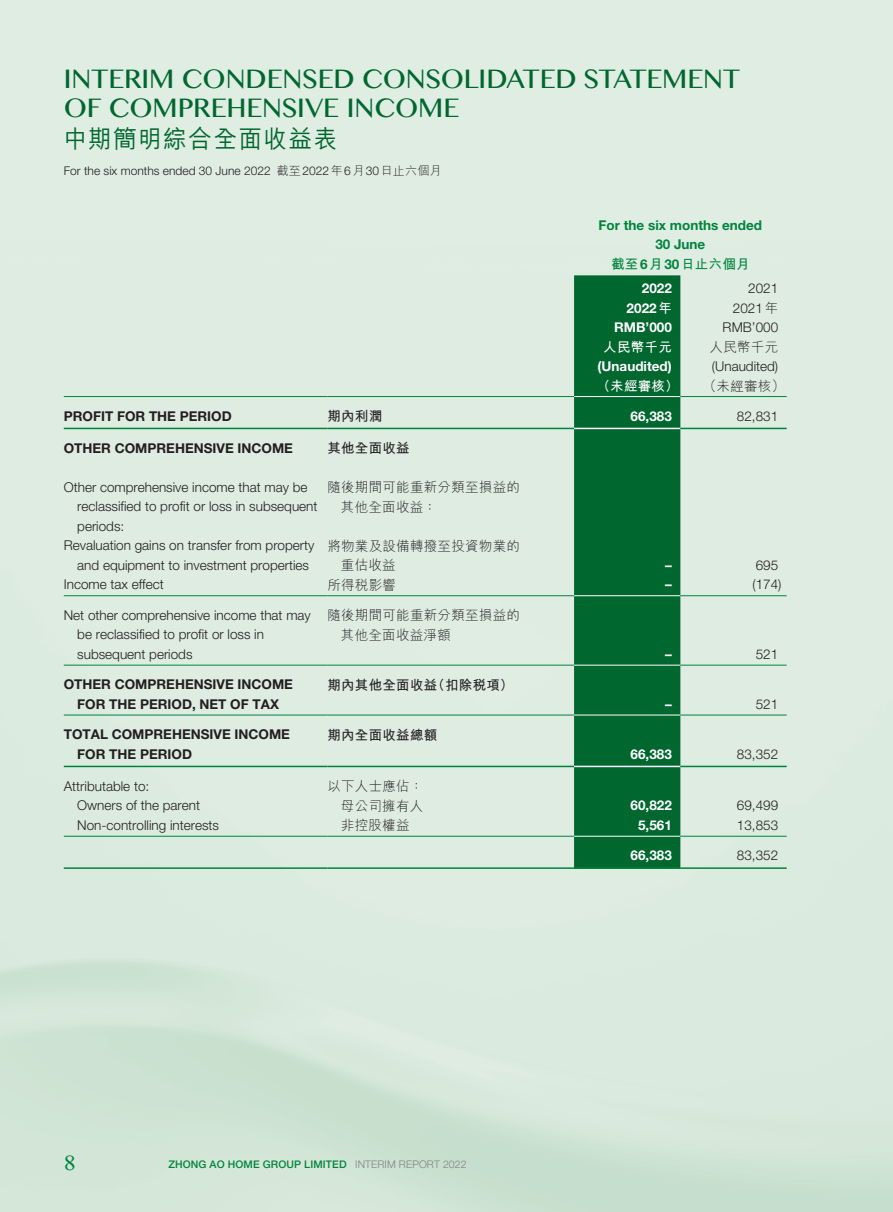
<style>
.page{position:relative;width:893px;height:1212px;background:#fff}
.page>*{position:absolute;margin:0;border:0;box-sizing:border-box;transform-origin:0 0}
.t1{font:27px "Gurmukhi MN";letter-spacing:-.005em;color:#00672e}
.t2{font:500 24.75px "M Hei HK";letter-spacing:.06em;color:#00672e;scale:.95 1}
.t3{font:21px "Gurmukhi MN";color:#00843d}
._50_Table_txt{font:300 13.5px "Helvetica Neue LT Std";color:#231f20}
._50_Table_txt-2{font:700 13.5px "Helvetica Neue LT Std";color:#231f20}
._50_Table_txt-3{font:300 13.5px "M Hei HK";letter-spacing:.02em;color:#231f20}
._50_Table_txt-4{font:700 13.5px "Helvetica Neue LT Std";color:#fff}
._50_Table_txt-5{font:700 13.5px "M Hei HK";letter-spacing:.02em;color:#231f20}
._50_Table_txt-6{font:700 13.5px "Helvetica Neue LT Std";color:#00843d}
._50_Table_txt-7{font:700 13.5px "M Hei HK";letter-spacing:.02em;color:#00843d}
._50_Table_txt-8{font:700 13.5px "M Hei HK";letter-spacing:.02em;color:#fff}
.t4{font:300 12px "Helvetica Neue LT Std";color:#231f20}
.t5{font:500 10.5px "Helvetica Neue LT Std";letter-spacing:.01em;color:#00843d}
.s1{font-family:"M Hei HK"}
.s2{font-family:"Helvetica Neue LT Std"}
.s3{font-weight:300;color:#808285}
</style>
<div class="page">
<div style="left:574px;top:275px;width:106px;height:592px;background:#00672e"></div>
<hr style="left:64px;top:396px;width:263px;height:1px;background:#00843d">
<hr style="left:327px;top:396px;width:247px;height:1px;background:#00843d">
<hr style="left:574px;top:396px;width:106px;height:1px;background:#fff">
<hr style="left:680px;top:396px;width:107px;height:1px;background:#00843d">
<hr style="left:64px;top:428px;width:263px;height:1px;background:#00843d">
<hr style="left:327px;top:428px;width:247px;height:1px;background:#00843d">
<hr style="left:574px;top:428px;width:106px;height:1px;background:#fff">
<hr style="left:680px;top:428px;width:107px;height:1px;background:#00843d">
<hr style="left:64px;top:595px;width:263px;height:1px;background:#00843d">
<hr style="left:327px;top:595px;width:247px;height:1px;background:#00843d">
<hr style="left:574px;top:595px;width:106px;height:1px;background:#fff">
<hr style="left:680px;top:595px;width:107px;height:1px;background:#00843d">
<hr style="left:64px;top:665px;width:263px;height:1px;background:#00843d">
<hr style="left:327px;top:665px;width:247px;height:1px;background:#00843d">
<hr style="left:574px;top:665px;width:106px;height:1px;background:#fff">
<hr style="left:680px;top:665px;width:107px;height:1px;background:#00843d">
<hr style="left:64px;top:715px;width:263px;height:1px;background:#00843d">
<hr style="left:327px;top:715px;width:247px;height:1px;background:#00843d">
<hr style="left:574px;top:715px;width:106px;height:1px;background:#fff">
<hr style="left:680px;top:715px;width:107px;height:1px;background:#00843d">
<hr style="left:64px;top:766px;width:263px;height:1px;background:#00843d">
<hr style="left:327px;top:766px;width:247px;height:1px;background:#00843d">
<hr style="left:574px;top:766px;width:106px;height:1px;background:#fff">
<hr style="left:680px;top:766px;width:107px;height:1px;background:#00843d">
<hr style="left:64px;top:836px;width:263px;height:1px;background:#00843d">
<hr style="left:327px;top:836px;width:247px;height:1px;background:#00843d">
<hr style="left:574px;top:836px;width:106px;height:1px;background:#fff">
<hr style="left:680px;top:836px;width:107px;height:1px;background:#00843d">
<hr style="left:64px;top:867px;width:263px;height:2px;background:#00843d">
<hr style="left:327px;top:867px;width:247px;height:2px;background:#00843d">
<hr style="left:574px;top:867px;width:106px;height:2px;background:#00843d">
<hr style="left:680px;top:867px;width:107px;height:2px;background:#00843d">
<p class="t1" style="left:64px;top:63px;width:678px">INTERIM CONDENSED CONSOLIDATED STATEMENT</p>
<p class="t1" style="left:64px;top:92px;width:397px">OF COMPREHENSIVE INCOME</p>
<p class="t2" style="left:64px;top:120px;width:290px">中期簡明綜合全面收益表</p>
<p class="t4" style="left:64px;top:164px;width:379px">For the six months ended 30 June 2022 <span class="s1">截至</span>2022<span class="s1">年</span>6<span class="s1">月</span>30<span class="s1">日止六個月</span></p>
<p class="_50_Table_txt-6" style="left:599px;top:217px;width:165px">For the six months ended</p>
<p class="_50_Table_txt-6" style="left:655px;top:236px;width:52px">30 June</p>
<p class="_50_Table_txt-7" style="left:611px;top:255px;width:140px">截至<span class="s2">6</span>月<span class="s2">30</span>日止六個月</p>
<p class="_50_Table_txt-4" style="left:642px;top:279px;width:32px">2022</p>
<p class="_50_Table_txt" style="left:748px;top:279px;width:32px">2021</p>
<p class="_50_Table_txt-4" style="left:627px;top:299px;width:47px">2022<span class="s1">年</span></p>
<p class="_50_Table_txt" style="left:733px;top:300px;width:47px">2021<span class="s1">年</span></p>
<p class="_50_Table_txt-4" style="left:614px;top:318px;width:59px">RMB’000</p>
<p class="_50_Table_txt" style="left:723px;top:318px;width:57px">RMB’000</p>
<p class="_50_Table_txt-8" style="left:603px;top:337px;width:70px">人民幣千元</p>
<p class="_50_Table_txt-3" style="left:710px;top:340px;width:70px">人民幣千元</p>
<p class="_50_Table_txt-4" style="left:598px;top:357px;width:76px">(Unaudited)</p>
<p class="_50_Table_txt" style="left:712px;top:357px;width:68px">(Unaudited)</p>
<p class="_50_Table_txt-8" style="left:597px;top:376px;width:83px">（未經審核）</p>
<p class="_50_Table_txt-3" style="left:703px;top:379px;width:83px">（未經審核）</p>
<p class="_50_Table_txt-2" style="left:64px;top:407px;width:169px">PROFIT FOR THE PERIOD</p>
<p class="_50_Table_txt-5" style="left:327px;top:406px;width:56px">期內利潤</p>
<p class="_50_Table_txt-4" style="left:631px;top:407px;width:43px">66,383</p>
<p class="_50_Table_txt" style="left:737px;top:407px;width:43px">82,831</p>
<p class="_50_Table_txt-2" style="left:64px;top:440px;width:231px">OTHER COMPREHENSIVE INCOME</p>
<p class="_50_Table_txt-5" style="left:327px;top:439px;width:84px">其他全面收益</p>
<p class="_50_Table_txt" style="left:64px;top:479px;width:245px">Other comprehensive income that may be</p>
<p class="_50_Table_txt" style="left:77px;top:498px;width:242px">reclassified to profit or loss in subsequent</p>
<p class="_50_Table_txt" style="left:77px;top:518px;width:49px">periods:</p>
<p class="_50_Table_txt-3" style="left:327px;top:480px;width:194px">隨後期間可能重新分類至損益的</p>
<p class="_50_Table_txt-3" style="left:341px;top:500px;width:97px">其他全面收益：</p>
<p class="_50_Table_txt" style="left:64px;top:537px;width:252px">Revaluation gains on transfer from property</p>
<p class="_50_Table_txt" style="left:77px;top:557px;width:233px">and equipment to investment properties</p>
<p class="_50_Table_txt-3" style="left:327px;top:539px;width:194px">將物業及設備轉撥至投資物業的</p>
<p class="_50_Table_txt-3" style="left:341px;top:558px;width:56px">重估收益</p>
<p class="_50_Table_txt-4" style="left:665px;top:557px;width:8px">–</p>
<p class="_50_Table_txt" style="left:756px;top:557px;width:24px">695</p>
<p class="_50_Table_txt" style="left:64px;top:576px;width:102px">Income tax effect</p>
<p class="_50_Table_txt-3" style="left:327px;top:578px;width:70px">所得稅影響</p>
<p class="_50_Table_txt-4" style="left:665px;top:576px;width:8px">–</p>
<p class="_50_Table_txt" style="left:752px;top:576px;width:31px">(174)</p>
<p class="_50_Table_txt" style="left:64px;top:607px;width:249px">Net other comprehensive income that may</p>
<p class="_50_Table_txt" style="left:77px;top:626px;width:188px">be reclassified to profit or loss in</p>
<p class="_50_Table_txt" style="left:77px;top:646px;width:117px">subsequent periods</p>
<p class="_50_Table_txt-3" style="left:327px;top:608px;width:194px">隨後期間可能重新分類至損益的</p>
<p class="_50_Table_txt-3" style="left:341px;top:628px;width:111px">其他全面收益淨額</p>
<p class="_50_Table_txt-4" style="left:665px;top:645px;width:8px">–</p>
<p class="_50_Table_txt" style="left:756px;top:646px;width:24px">521</p>
<p class="_50_Table_txt-2" style="left:64px;top:676px;width:231px">OTHER COMPREHENSIVE INCOME</p>
<p class="_50_Table_txt-2" style="left:77px;top:695px;width:203px">FOR THE PERIOD, NET OF TAX</p>
<p class="_50_Table_txt-2" style="left:64px;top:726px;width:228px">TOTAL COMPREHENSIVE INCOME</p>
<p class="_50_Table_txt-2" style="left:77px;top:745px;width:116px">FOR THE PERIOD</p>
<p class="_50_Table_txt-5" style="left:327px;top:675px;width:188px">期內其他全面收益（扣除稅項）</p>
<p class="_50_Table_txt-5" style="left:327px;top:725px;width:111px">期內全面收益總額</p>
<p class="_50_Table_txt-4" style="left:665px;top:695px;width:8px">–</p>
<p class="_50_Table_txt" style="left:756px;top:695px;width:24px">521</p>
<p class="_50_Table_txt-4" style="left:631px;top:745px;width:43px">66,383</p>
<p class="_50_Table_txt" style="left:737px;top:745px;width:43px">83,352</p>
<p class="_50_Table_txt" style="left:64px;top:778px;width:87px">Attributable to:</p>
<p class="_50_Table_txt-3" style="left:327px;top:779px;width:97px">以下人士應佔：</p>
<p class="_50_Table_txt" style="left:77px;top:797px;width:124px">Owners of the parent</p>
<p class="_50_Table_txt-3" style="left:341px;top:799px;width:84px">母公司擁有人</p>
<p class="_50_Table_txt-4" style="left:631px;top:797px;width:43px">60,822</p>
<p class="_50_Table_txt" style="left:737px;top:797px;width:43px">69,499</p>
<p class="_50_Table_txt" style="left:77px;top:817px;width:143px">Non-controlling interests</p>
<p class="_50_Table_txt-3" style="left:341px;top:818px;width:70px">非控股權益</p>
<p class="_50_Table_txt-4" style="left:638px;top:816px;width:35px">5,561</p>
<p class="_50_Table_txt" style="left:737px;top:817px;width:43px">13,853</p>
<p class="_50_Table_txt-4" style="left:631px;top:847px;width:43px">66,383</p>
<p class="_50_Table_txt" style="left:737px;top:847px;width:43px">83,352</p>
<p class="t3" style="left:64px;top:1150px;width:14px">8</p>
<p class="t5" style="left:168px;top:1158px;width:300px">ZHONG AO HOME GROUP LIMITED <span class="s3">INTERIM REPORT 2022</span></p>
</div>
